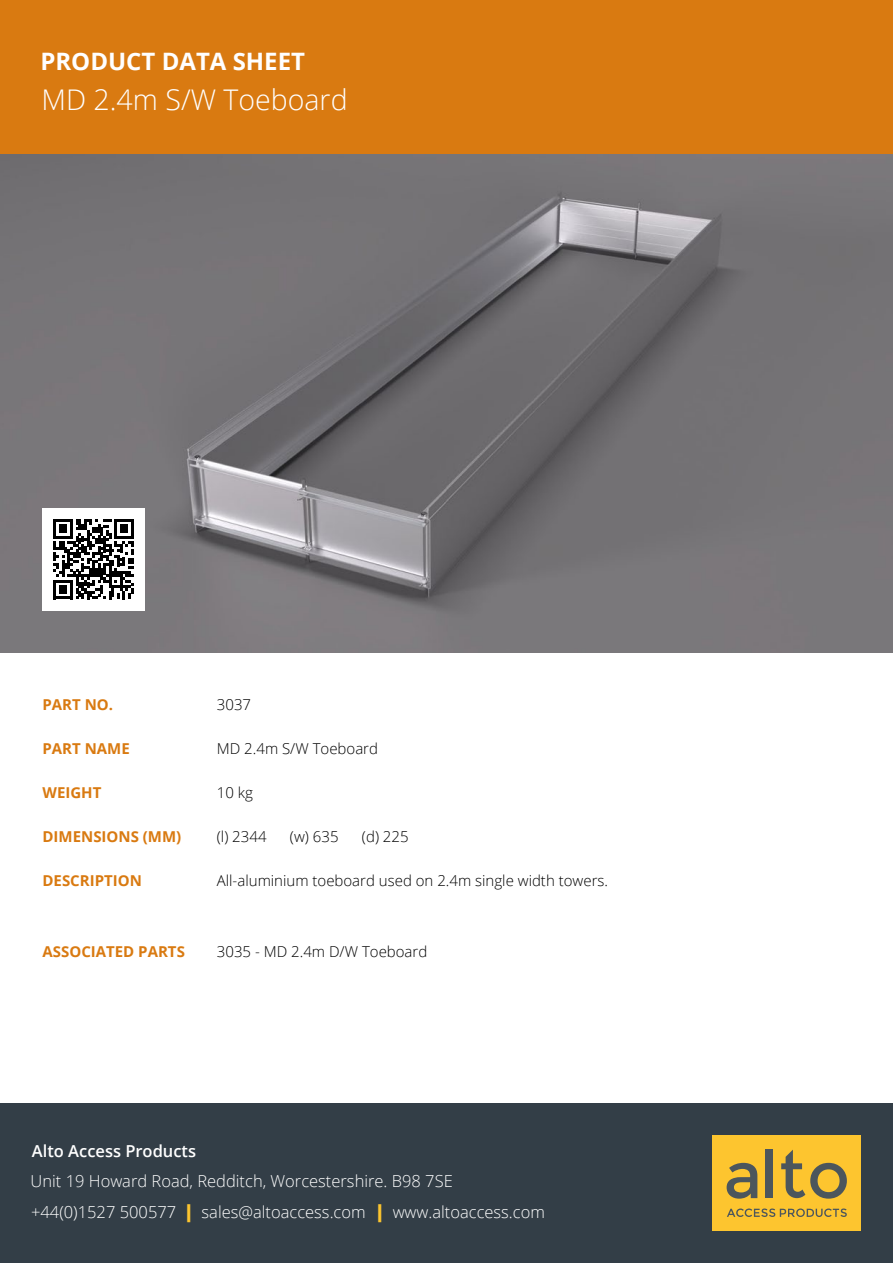
<style>
.page{position:relative;width:893px;height:1263px;background:#fff}
.page>*{position:absolute;margin:0;border:0;box-sizing:border-box;transform-origin:0 0}
.t1{font:300 28.5px "Open Sans";color:#fff}
.t2{font:700 24px "Open Sans";color:#fff}
.t3{font:300 16.5px/31.5px "Open Sans";color:#fff}
.t4{font:600 16.5px "Open Sans";color:#fff}
.t5{font:300 15px "Open Sans";color:#000}
.t6{font:700 15px "Open Sans";color:#d97a11}
.s1{font-weight:600;font-size:18px;color:#fdc52f}
</style>
<div class="page">
<div style="left:0;top:1103px;width:893px;height:160px;background:#333e47"></div>
<div style="left:712px;top:1135px;width:149px;height:96px;background:#fdc52f"></div>
<svg style="left:727px;top:1163px;width:30px;height:36px"></svg>
<div style="left:766px;top:1149px;width:7px;height:49px;background:#4c565c"></div>
<svg style="left:781px;top:1149px;width:66px;height:50px"></svg>
<svg style="left:727px;top:1208px;width:120px;height:9px"></svg>
<div style="left:0;top:0;width:893px;height:154px;background:#d97a11"></div>
<img style="left:0;top:154px;width:893px;height:499px">
<svg style="left:43px;top:508px;width:102px;height:102px"></svg>
<h2 class="t2" style="left:40px;top:44px;width:266px">PRODUCT DATA SHEET</h2>
<h1 class="t1" style="left:41px;top:80px;width:308px">MD 2.4m S/W Toeboard</h1>
<p class="t6" style="left:43px;top:694px;width:72px">PART NO.</p>
<p class="t6" style="left:43px;top:738px;width:89px">PART NAME</p>
<p class="t6" style="left:43px;top:782px;width:60px">WEIGHT</p>
<p class="t6" style="left:43px;top:826px;width:140px">DIMENSIONS (MM)</p>
<p class="t6" style="left:43px;top:870px;width:101px">DESCRIPTION</p>
<p class="t5" style="left:217px;top:694px;width:36px">3037</p>
<p class="t5" style="left:217px;top:738px;width:163px">MD 2.4m S/W Toeboard</p>
<p class="t5" style="left:217px;top:782px;width:38px">10 kg</p>
<p class="t5" style="left:217px;top:826px;width:51px">(l) 2344</p>
<p class="t5" style="left:290px;top:826px;width:50px">(w) 635</p>
<p class="t5" style="left:362px;top:826px;width:48px">(d) 225</p>
<p class="t5" style="left:217px;top:870px;width:393px">All-aluminium toeboard used on 2.4m single width towers.</p>
<p class="t6" style="left:43px;top:941px;width:144px">ASSOCIATED PARTS</p>
<p class="t5" style="left:217px;top:941px;width:212px">3035 - MD 2.4m D/W Toeboard</p>
<p class="t4" style="left:32px;top:1139px;width:166px">Alto Access Products</p>
<p class="t3" style="left:31px;top:1164px;width:516px">Unit 19 Howard Road, Redditch, Worcestershire. B98 7SE<br>+44(0)1527 500577 <span class="s1">|</span> sales@altoaccess.com <span class="s1">|</span> www.altoaccess.com</p>
</div>
